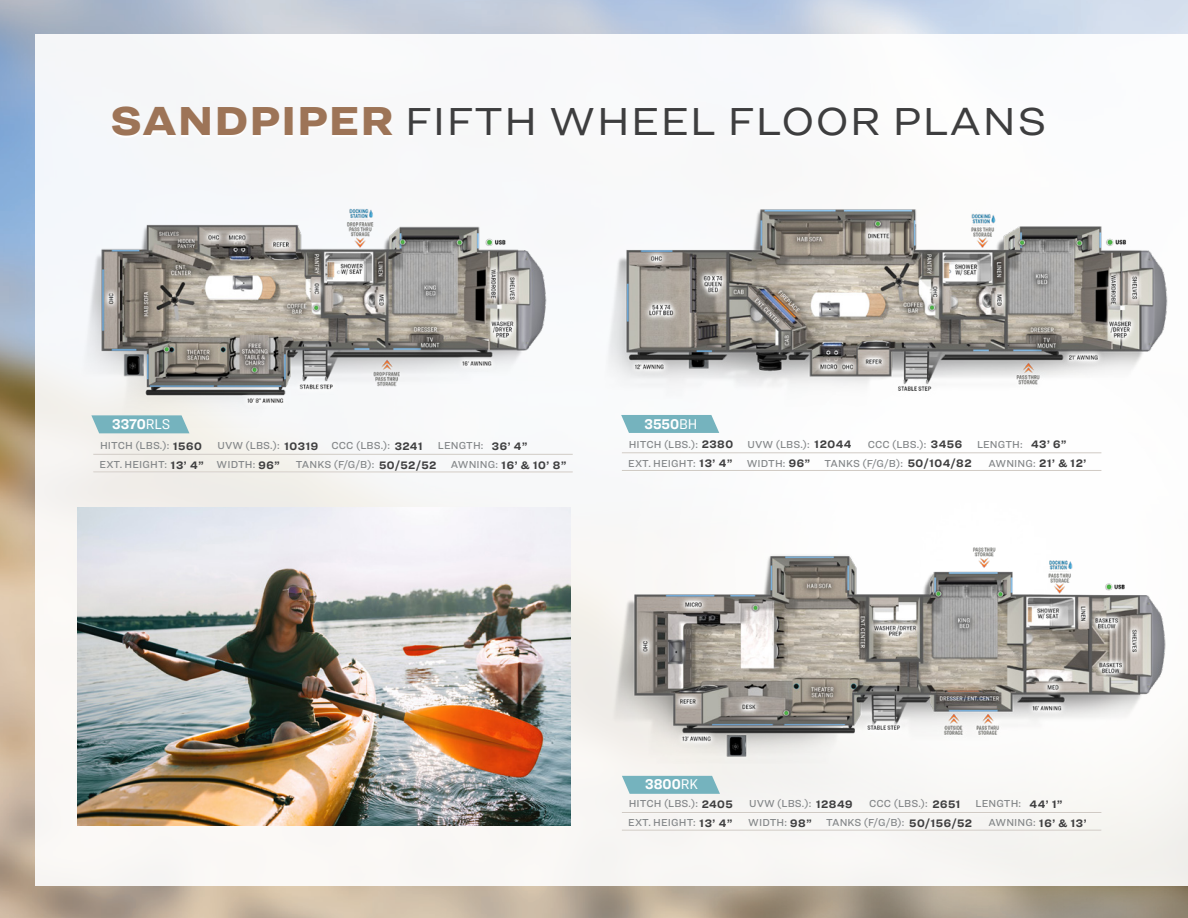
<style>
.page{position:relative;width:1188px;height:918px;background:#fff}
.page>*{position:absolute;margin:0;border:0;box-sizing:border-box;transform-origin:0 0}
.t1{font:40.5px "Ringside Wide";letter-spacing:.02em;color:#3e3e3f}
.t2{font:700 14.7px "Ringside Narrow";color:#fff}
.t3{font:700 11.25px "Ringside";color:#3e3e3f}
.t4{font:500 10.5px "Ringside";letter-spacing:.01em;color:#848789}
.s1{font-weight:900;font-size:42px;color:#9d7457}
.s2{font-weight:400}
.s3{font-weight:700;font-size:11.25px;color:#3e3e3f}
.s4{font-weight:500;font-size:10.5px;color:#848789}
</style>
<div class="page">
<img style="left:0;top:0;width:1188px;height:918px">
<div style="left:35px;top:34px;width:1153px;height:852px;background:linear-gradient(to right,#f5f5f5,#fbfdff)"></div>
<img style="left:326px;top:89px;width:862px;height:829px">
<img style="left:78px;top:508px;width:492px;height:317px">
<div style="left:112px;top:108px;width:932px;height:29px;background:#fff"></div>
<img style="left:58px;top:176px;width:526px;height:268px">
<svg style="left:91px;top:415px;width:98px;height:18px;background:#81b8c2"></svg>
<img style="left:585px;top:176px;width:595px;height:246px">
<img style="left:582px;top:522px;width:595px;height:242px">
<img style="left:1175px;top:199px;width:13px;height:336px">
<hr style="left:93px;top:454px;width:480px;height:1px;background:#d0cac4">
<hr style="left:93px;top:472px;width:480px;height:1px;background:#d0cac4">
<svg style="left:622px;top:776px;width:98px;height:18px;background:#80b8c2"></svg>
<hr style="left:622px;top:813px;width:480px;height:1px;background:#f8f7f6">
<hr style="left:622px;top:812px;width:479px;height:1px;background:#d0cac4">
<hr style="left:622px;top:830px;width:480px;height:1px;background:#edebe8">
<hr style="left:622px;top:830px;width:479px;height:1px;background:#d0cac4">
<hr style="left:622px;top:453px;width:480px;height:1px;background:#efedeb">
<hr style="left:622px;top:452px;width:479px;height:1px;background:#d0cac4">
<hr style="left:622px;top:471px;width:480px;height:1px;background:#fff">
<hr style="left:622px;top:470px;width:479px;height:1px;background:#d0cac4">
<svg style="left:621px;top:415px;width:98px;height:18px;background:#7fb8c2"></svg>
<p class="t1" style="left:110px;top:91px;width:938px"><span class="s1">SANDPIPER</span> FIFTH WHEEL FLOOR PLANS</p>
<p class="t2" style="left:112px;top:413px;width:59px">3370<span class="s2">RLS</span></p>
<p class="t4" style="left:100px;top:438px;width:103px">HITCH (LBS.): <span class="s3">1560</span></p>
<p class="t4" style="left:217px;top:438px;width:102px">UVW (LBS.): <span class="s3">10319</span></p>
<p class="t4" style="left:332px;top:438px;width:92px">CCC (LBS.): <span class="s3">3241</span></p>
<p class="t4" style="left:438px;top:438px;width:47px">LENGTH:</p>
<p class="t3" style="left:492px;top:438px;width:37px">36’ 4”</p>
<p class="t4" style="left:100px;top:457px;width:105px">EXT. HEIGHT: <span class="s3">13’ 4”</span></p>
<p class="t4" style="left:217px;top:457px;width:65px">WIDTH: <span class="s3">96”</span></p>
<p class="t4" style="left:296px;top:457px;width:142px">TANKS (F/G/B): <span class="s3">50/52/52</span></p>
<p class="t3" style="left:451px;top:457px;width:117px"><span class="s4">AWNING:</span> 16’ &amp; 10’ 8”</p>
<p class="t2" style="left:644px;top:413px;width:54px">3550<span class="s2">BH</span></p>
<p class="t4" style="left:629px;top:437px;width:106px">HITCH (LBS.): <span class="s3">2380</span></p>
<p class="t4" style="left:748px;top:437px;width:105px">UVW (LBS.): <span class="s3">12044</span></p>
<p class="t4" style="left:868px;top:437px;width:96px">CCC (LBS.): <span class="s3">3456</span></p>
<p class="t4" style="left:977px;top:437px;width:91px">LENGTH: <span class="s3">43’ 6”</span></p>
<p class="t4" style="left:628px;top:456px;width:105px">EXT. HEIGHT: <span class="s3">13’ 4”</span></p>
<p class="t4" style="left:747px;top:456px;width:65px">WIDTH: <span class="s3">96”</span></p>
<p class="t4" style="left:825px;top:456px;width:149px">TANKS (F/G/B): <span class="s3">50/104/82</span></p>
<p class="t4" style="left:988px;top:456px;width:99px">AWNING: <span class="s3">21’ &amp; 12’</span></p>
<p class="t2" style="left:645px;top:774px;width:54px">3800<span class="s2">RK</span></p>
<p class="t4" style="left:629px;top:796px;width:106px">HITCH (LBS.): <span class="s3">2405</span></p>
<p class="t4" style="left:749px;top:796px;width:105px">UVW (LBS.): <span class="s3">12849</span></p>
<p class="t4" style="left:869px;top:796px;width:93px">CCC (LBS.): <span class="s3">2651</span></p>
<p class="t4" style="left:976px;top:796px;width:88px">LENGTH: <span class="s3">44’ 1”</span></p>
<p class="t4" style="left:628px;top:815px;width:105px">EXT. HEIGHT: <span class="s3">13’ 4”</span></p>
<p class="t4" style="left:748px;top:815px;width:65px">WIDTH: <span class="s3">98”</span></p>
<p class="t4" style="left:826px;top:815px;width:148px">TANKS (F/G/B): <span class="s3">50/156/52</span></p>
<p class="t4" style="left:988px;top:815px;width:100px">AWNING: <span class="s3">16’ &amp; 13’</span></p>
</div>
